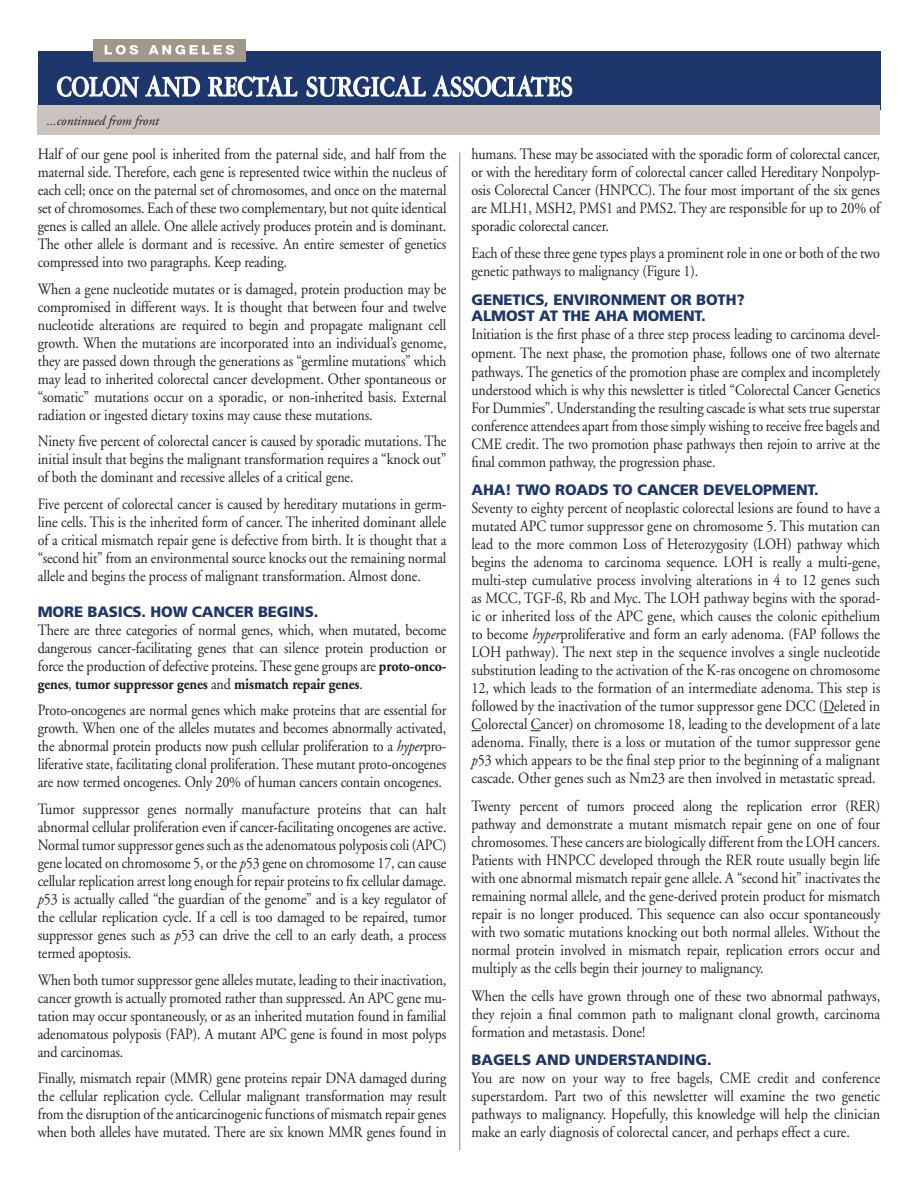
<style>
.page{position:relative;width:918px;height:1188px;background:#fff}
.page>*{position:absolute;margin:0;border:0;box-sizing:border-box;transform-origin:0 0}
.t1{font:15.75px/18px "Adobe Garamond";letter-spacing:-.01em;color:#231f20;text-align:justify;scale:.89 1}
.t2{font:900 15px/16.5px "Frutiger";letter-spacing:-.01em;color:#1d366c}
.t3{font:italic 13.5px "Adobe Garamond";letter-spacing:-.005em;color:#231f20}
.s1{font-weight:700}
.s2{font-style:italic}
</style>
<div class="page">
<hr style="left:459px;top:152px;width:1px;height:998px;background:#8e857b">
<div style="left:38px;top:51px;width:842px;height:59px;background:#1d366c"></div>
<div style="left:93px;top:39px;width:153px;height:23px;background:#a1988a"></div>
<svg style="left:57px;top:77px;width:82px;height:20px"></svg>
<svg style="left:145px;top:76px;width:55px;height:21px"></svg>
<svg style="left:208px;top:76px;width:89px;height:21px"></svg>
<svg style="left:307px;top:75px;width:119px;height:22px"></svg>
<svg style="left:433px;top:76px;width:139px;height:21px"></svg>
<svg style="left:105px;top:45px;width:33px;height:10px"></svg>
<svg style="left:149px;top:45px;width:85px;height:10px"></svg>
<div style="left:38px;top:106px;width:842px;height:29px;background:#cac3c0"></div>
<p class="t3" style="left:47px;top:113px;width:114px">...continued from front</p>
<p class="t1" style="left:38px;top:145px;width:461px">Half of our gene pool is inherited from the paternal side, and half from the maternal side. Therefore, each gene is represented twice within the nucleus of each cell; once on the paternal set of chromosomes, and once on the maternal set of chromosomes. Each of these two complementary, but not quite identical genes is called an allele. One allele actively produces protein and is dominant.<br>The other allele is dormant and is recessive. An entire semester of genetics compressed into two paragraphs. Keep reading.</p>
<p class="t1" style="left:38px;top:280px;width:461px">When a gene nucleotide mutates or is damaged, protein production may be compromised in different ways. It is thought that between four and twelve nucleotide alterations are required to begin and propagate malignant cell growth. When the mutations are incorporated into an individual’s genome, they are passed down through the generations as “germline mutations” which may lead to inherited colorectal cancer development. Other spontaneous or “somatic” mutations occur on a sporadic, or non-inherited basis. External radiation or ingested dietary toxins may cause these mutations.</p>
<p class="t1" style="left:38px;top:433px;width:461px">Ninety five percent of colorectal cancer is caused by sporadic mutations. The initial insult that begins the malignant transformation requires a “knock out” of both the dominant and recessive alleles of a critical gene.</p>
<p class="t1" style="left:38px;top:495px;width:461px">Five percent of colorectal cancer is caused by hereditary mutations in germ&shy;line cells. This is the inherited form of cancer. The inherited dominant allele of a critical mismatch repair gene is defective from birth. It is thought that a “second hit” from an environmental source knocks out the remaining normal allele and begins the process of malignant transformation. Almost done.</p>
<p class="t2" style="left:38px;top:603px;width:282px">MORE BASICS. HOW CANCER BEGINS.</p>
<p class="t1" style="left:38px;top:621px;width:461px">There are three categories of normal genes, which, when mutated, become dangerous cancer-facilitating genes that can silence protein production or force the production of defective proteins. These gene groups are <span class="s1">proto-onco&shy;genes</span>, <span class="s1">tumor suppressor genes</span> and <span class="s1">mismatch repair genes</span>.</p>
<p class="t1" style="left:38px;top:702px;width:461px">Proto-oncogenes are normal genes which make proteins that are essential for growth. When one of the alleles mutates and becomes abnormally activated, the abnormal protein products now push cellular proliferation to a <span class="s2">hyper</span>pro&shy;liferative state, facilitating clonal proliferation. These mutant proto-oncogenes are now termed oncogenes. Only 20% of human cancers contain oncogenes.</p>
<p class="t1" style="left:38px;top:801px;width:461px">Tumor suppressor genes normally manufacture proteins that can halt abnormal cellular proliferation even if cancer-facilitating oncogenes are active.<br>Normal tumor suppressor genes such as the adenomatous polyposis coli (APC) gene located on chromosome 5, or the <span class="s2">p</span>53 gene on chromosome 17, can cause cellular replication arrest long enough for repair proteins to fix cellular damage. <span class="s2">p</span>53 is actually called “the guardian of the genome” and is a key regulator of the cellular replication cycle. If a cell is too damaged to be repaired, tumor suppressor genes such as <span class="s2">p</span>53 can drive the cell to an early death, a process termed apoptosis.</p>
<p class="t1" style="left:38px;top:971px;width:461px">When both tumor suppressor gene alleles mutate, leading to their inactivation, cancer growth is actually promoted rather than suppressed. An APC gene mu&shy;tation may occur spontaneously, or as an inherited mutation found in familial adenomatous polyposis (FAP). A mutant APC gene is found in most polyps and carcinomas.</p>
<p class="t1" style="left:38px;top:1070px;width:461px">Finally, mismatch repair (MMR) gene proteins repair DNA damaged during the cellular replication cycle. Cellular malignant transformation may result from the disruption of the anticarcinogenic functions of mismatch repair genes when both alleles have mutated. There are six known MMR genes found in</p>
<p class="t1" style="left:472px;top:145px;width:461px">humans. These may be associated with the sporadic form of colorectal cancer, or with the hereditary form of colorectal cancer called Hereditary Nonpolyp&shy;osis Colorectal Cancer (HNPCC). The four most important of the six genes are MLH1, MSH2, PMS1 and PMS2. They are responsible for up to 20% of sporadic colorectal cancer.</p>
<p class="t1" style="left:472px;top:245px;width:461px">Each of these three gene types plays a prominent role in one or both of the two genetic pathways to malignancy (Figure 1).</p>
<p class="t2" style="left:472px;top:291px;width:275px">GENETICS, ENVIRONMENT OR BOTH?<br>ALMOST AT THE AHA MOMENT.</p>
<p class="t1" style="left:472px;top:326px;width:461px">Initiation is the first phase of a three step process leading to carcinoma devel&shy;opment. The next phase, the promotion phase, follows one of two alternate pathways. The genetics of the promotion phase are complex and incompletely understood which is why this newsletter is titled “Colorectal Cancer Genetics For Dummies”. Understanding the resulting cascade is what sets true superstar conference attendees apart from those simply wishing to receive free bagels and CME credit. The two promotion phase pathways then rejoin to arrive at the final common pathway, the progression phase.</p>
<p class="t2" style="left:472px;top:481px;width:106px">AHA! TWO ROADS</p>
<p class="t2" style="left:613px;top:481px;width:46px">TO CANCER</p>
<p class="t2" style="left:703px;top:481px;width:23px">DEVELOPMENT</p>
<p class="t2" style="left:814px;top:481px;width:6px">.</p>
<p class="t1" style="left:472px;top:500px;width:461px">Seventy to eighty percent of neoplastic colorectal lesions are found to have a mutated APC tumor suppressor gene on chromosome 5. This mutation can lead to the more common Loss of Heterozygosity (LOH) pathway which begins the adenoma to carcinoma sequence. LOH is really a multi-gene, multi-step cumulative process involving alterations in 4 to 12 genes such as MCC, TGF-ß, Rb and Myc. The LOH pathway begins with the sporad&shy;ic or inherited loss of the APC gene, which causes the colonic epithelium to become <span class="s2">hyper</span>proliferative and form an early adenoma. (FAP follows the LOH pathway). The next step in the sequence involves a single nucleotide substitution leading to the activation of the K-ras oncogene on chromosome 12, which leads to the formation of an intermediate adenoma. This step is followed by the inactivation of the tumor suppressor gene DCC (Deleted in Colorectal Cancer) on chromosome 18, leading to the development of a late adenoma. Finally, there is a loss or mutation of the tumor suppressor gene <span class="s2">p</span>53 which appears to be the final step prior to the beginning of a malignant cascade. Other genes such as Nm23 are then involved in metastatic spread.</p>
<p class="t1" style="left:472px;top:797px;width:461px">Twenty percent of tumors proceed along the replication error (RER) pathway and demonstrate a mutant mismatch repair gene on one of four chromosomes. These cancers are biologically different from the LOH cancers.<br>Patients with HNPCC developed through the RER route usually begin life with one abnormal mismatch repair gene allele. A “second hit” inactivates the remaining normal allele, and the gene-derived protein product for mismatch repair is no longer produced. This sequence can also occur spontaneously with two somatic mutations knocking out both normal alleles. Without the normal protein involved in mismatch repair, replication errors occur and multiply as the cells begin their journey to malignancy.</p>
<p class="t1" style="left:472px;top:987px;width:461px">When the cells have grown through one of these two abnormal pathways, they rejoin a final common path to malignant clonal growth, carcinoma formation and metastasis. Done!</p>
<p class="t2" style="left:472px;top:1051px;width:242px">BAGELS AND UNDERSTANDING.</p>
<p class="t1" style="left:472px;top:1069px;width:461px">You are now on your way to free bagels, CME credit and conference superstardom. Part two of this newsletter will examine the two genetic pathways to malignancy. Hopefully, this knowledge will help the clinician make an early diagnosis of colorectal cancer, and perhaps effect a cure.</p>
</div>
